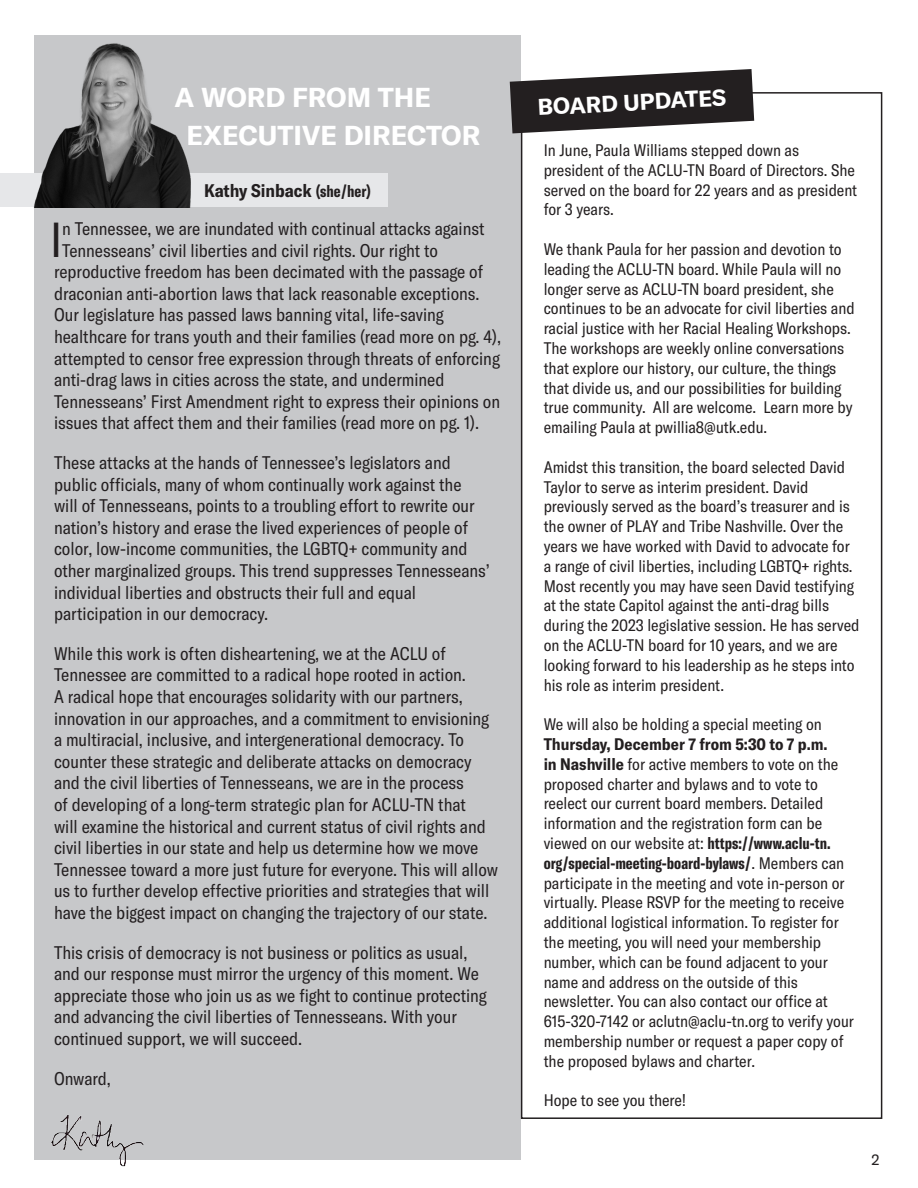
<style>
.page{position:relative;width:918px;height:1188px;background:#fff}
.page>*{position:absolute;margin:0;border:0;box-sizing:border-box;transform-origin:0 0}
.t1{font:condensed 48.45px "GT America";color:#231f20}
.t2{font:700 27px/37.5px "GT America";color:#fff}
.t3{font:700 22.5px "GT America";color:#fff}
.t4{font:condensed 18px/21.6px "GT America";color:#231f20}
.t5{font:700 condensed 18px "GT America";color:#231f20}
.t6{font:condensed 16.5px/19.8px "GT America";color:#231f20}
.t7{font:15px "GT America";color:#231f20}
.s1{font-stretch:extra-condensed;font-size:16.5px}
.s2{font-weight:700}
.s3{font-weight:700;font-stretch:extra-condensed}
</style>
<div class="page">
<div style="left:35px;top:36px;width:486px;height:1124px;background:#c7c8ca"></div>
<div style="left:0;top:173px;width:388px;height:34px;background:#e6e7e9"></div>
<img style="left:34px;top:43px;width:157px;height:164px">
<div style="left:521px;top:92px;width:361px;height:1027px;border:2px solid #231f20"></div>
<svg style="left:510px;top:69px;width:244px;height:64px"></svg>
<img style="left:51px;top:1115px;width:93px;height:52px">
<p class="t2" style="left:187px;top:79px;width:295px;text-indent:-12px">A WORD FROM THE<br>EXECUTIVE DIRECTOR</p>
<p class="t5" style="left:204px;top:180px;width:168px">Kathy Sinback <span class="s1">(she/her)</span></p>
<p class="t1" style="left:50px;top:211px;width:14px">I</p>
<p class="t4" style="left:62px;top:218px;width:424px">n Tennessee, we are inundated with continual attacks against</p>
<p class="t4" style="left:62px;top:240px;width:377px">Tennesseans’ civil liberties and civil rights. Our right to</p>
<p class="t4" style="left:54px;top:261px;width:431px">reproductive freedom has been decimated with the passage of</p>
<p class="t4" style="left:54px;top:283px;width:427px">draconian anti-abortion laws that lack reasonable exceptions.</p>
<p class="t4" style="left:54px;top:304px;width:391px">Our legislature has passed laws banning vital, life-saving</p>
<p class="t4" style="left:54px;top:326px;width:449px">healthcare for trans youth and their families (read more on pg. 4),</p>
<p class="t4" style="left:54px;top:348px;width:447px">attempted to censor free expression through threats of enforcing</p>
<p class="t4" style="left:54px;top:369px;width:392px">anti-drag laws in cities across the state, and undermined</p>
<p class="t4" style="left:54px;top:391px;width:448px">Tennesseans’ First Amendment right to express their opinions on</p>
<p class="t4" style="left:54px;top:412px;width:427px">issues that affect them and their families (read more on pg. 1).</p>
<p class="t4" style="left:54px;top:452px;width:437px">These attacks at the hands of Tennessee’s legislators and public officials, many of whom continually work against the will of Tennesseans, points to a troubling effort to rewrite our nation’s history and erase the lived experiences of people of color, low-income communities, the LGBTQ+ community and other marginalized groups. This trend suppresses Tennesseans’ individual liberties and obstructs their full and equal participation in our democracy.</p>
<p class="t4" style="left:54px;top:643px;width:446px">While this work is often disheartening, we at the ACLU of Tennessee are committed to a radical hope rooted in action.<br>A radical hope that encourages solidarity with our partners, innovation in our approaches, and a commitment to envisioning a multiracial, inclusive, and intergenerational democracy. To counter these strategic and deliberate attacks on democracy and the civil liberties of Tennesseans, we are in the process<br>of developing of a long-term strategic plan for ACLU-TN that<br>will examine the historical and current status of civil rights and civil liberties in our state and help us determine how we move Tennessee toward a more just future for everyone. This will allow us to further develop effective priorities and strategies that will have the biggest impact on changing the trajectory of our state.</p>
<p class="t4" style="left:54px;top:942px;width:434px">This crisis of democracy is not business or politics as usual, and our response must mirror the urgency of this moment. We appreciate those who join us as we fight to continue protecting and advancing the civil liberties of Tennesseans. With your continued support, we will succeed.</p>
<p class="t4" style="left:54px;top:1068px;width:59px">Onward,</p>
<p class="t3" style="left:537px;top:93px;width:190px;rotate:-3deg">BOARD UPDATES</p>
<p class="t6" style="left:544px;top:140px;width:315px">In June, Paula Williams stepped down as president of the ACLU-TN Board of Directors. She served on the board for 22 years and as president for 3 years.</p>
<p class="t6" style="left:544px;top:239px;width:313px">We thank Paula for her passion and devotion to leading the ACLU-TN board. While Paula will no longer serve as ACLU-TN board president, she continues to be an advocate for civil liberties and racial justice with her Racial Healing Workshops.<br>The workshops are weekly online conversations that explore our history, our culture, the things that divide us, and our possibilities for building true community. All are welcome. Learn more by emailing Paula at pwillia8@utk.edu.</p>
<p class="t6" style="left:544px;top:457px;width:317px">Amidst this transition, the board selected David Taylor to serve as interim president. David previously served as the board’s treasurer and is the owner of PLAY and Tribe Nashville. Over the years we have worked with David to advocate for a range of civil liberties, including LGBTQ+ rights.<br>Most recently you may have seen David testifying at the state Capitol against the anti-drag bills during the 2023 legislative session. He has served on the ACLU-TN board for 10 years, and we are looking forward to his leadership as he steps into his role as interim president.</p>
<p class="t6" style="left:544px;top:714px;width:312px">We will also be holding a special meeting on <span class="s2">Thursday, December 7 from 5:30 to 7 p.m.<br>in Nashville</span> for active members to vote on the proposed charter and bylaws and to vote to reelect our current board members. Detailed information and the registration form can be viewed on our website at: <span class="s3">https://www.aclu-tn. org/special-meeting-board-bylaws/</span>. Members can participate in the meeting and vote in-person or virtually. Please RSVP for the meeting to receive additional logistical information. To register for the meeting, you will need your membership number, which can be found adjacent to your name and address on the outside of this newsletter. You can also contact our office at 615-320-7142 or aclutn@aclu-tn.org to verify your membership number or request a paper copy of the proposed bylaws and charter.</p>
<p class="t6" style="left:544px;top:1091px;width:144px">Hope to see you there!</p>
<p class="t7" style="left:872px;top:1150px;width:10px">2</p>
</div>
